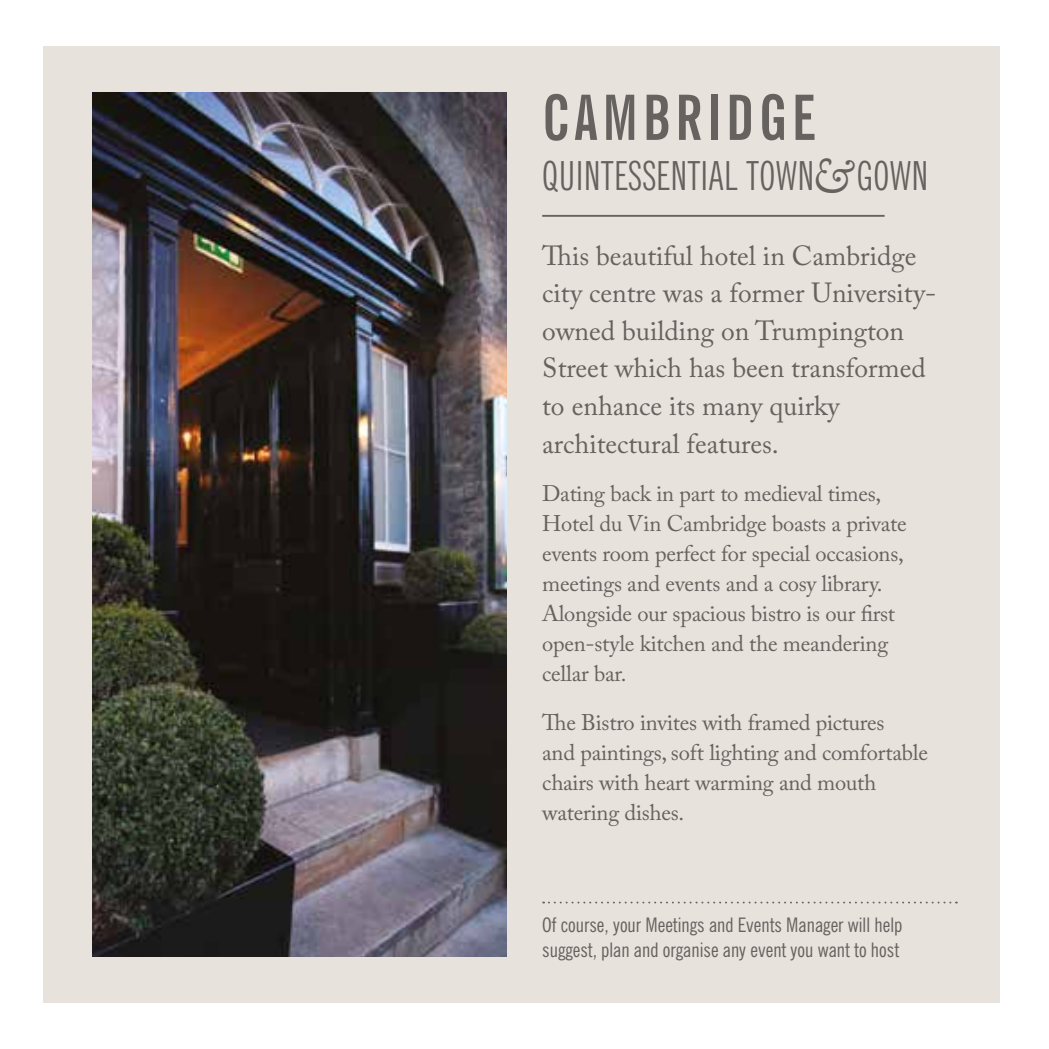
<style>
.page{position:relative;width:1049px;height:1049px;background:#fff}
.page>*{position:absolute;margin:0;border:0;box-sizing:border-box;transform-origin:0 0}
.t1{font:700 extra-condensed 62.5px "News Gothic BT";letter-spacing:.075em;color:#706f6f}
.t2{font:extra-condensed 40px "News Gothic BT";letter-spacing:.025em;color:#706f6f}
.t3{font:27.5px/37.5px "Adobe Caslon Pro";color:#706f6f}
.t4{font:22.5px/30px "Adobe Caslon Pro";letter-spacing:-.01em;color:#706f6f}
.t5{font:condensed 20px/25px "News Gothic BT";color:#706f6f}
.s1{font-family:"Adobe Caslon Pro";font-style:italic;font-stretch:normal;font-size:48px}
</style>
<div class="page">
<div style="left:43px;top:46px;width:956px;height:957px;background:#e7e2dc"></div>
<hr style="left:542px;top:215px;width:342px;height:2px;background:#706f6f">
<svg style="left:543px;top:901px;width:414px;height:2px"></svg>
<img style="left:92px;top:92px;width:415px;height:865px">
<h1 class="t1" style="left:542px;top:80px;width:274px">CAMBRIDGE</h1>
<h2 class="t2" style="left:542px;top:151px;width:387px">QUINTESSENTIAL TOWN<span class="s1">&amp;</span>GOWN</h2>
<p class="t3" style="left:542px;top:237px;width:395px">This beautiful hotel in Cambridge city centre was a former University&shy;owned building on Trumpington<br>Street which has been transformed to enhance its many quirky architectural features.</p>
<p class="t4" style="left:542px;top:478px;width:366px">Dating back in part to medieval times, Hotel du Vin Cambridge boasts a private events room perfect for special occasions, meetings and events and a cosy library.<br>Alongside our spacious bistro is our first open-style kitchen and the meandering cellar bar.</p>
<p class="t4" style="left:542px;top:707px;width:387px">The Bistro invites with framed pictures<br>and paintings, soft lighting and comfortable chairs with heart warming and mouth watering dishes.</p>
<p class="t5" style="left:542px;top:912px;width:362px">Of course, your Meetings and Events Manager will help suggest, plan and organise any event you want to host</p>
</div>
